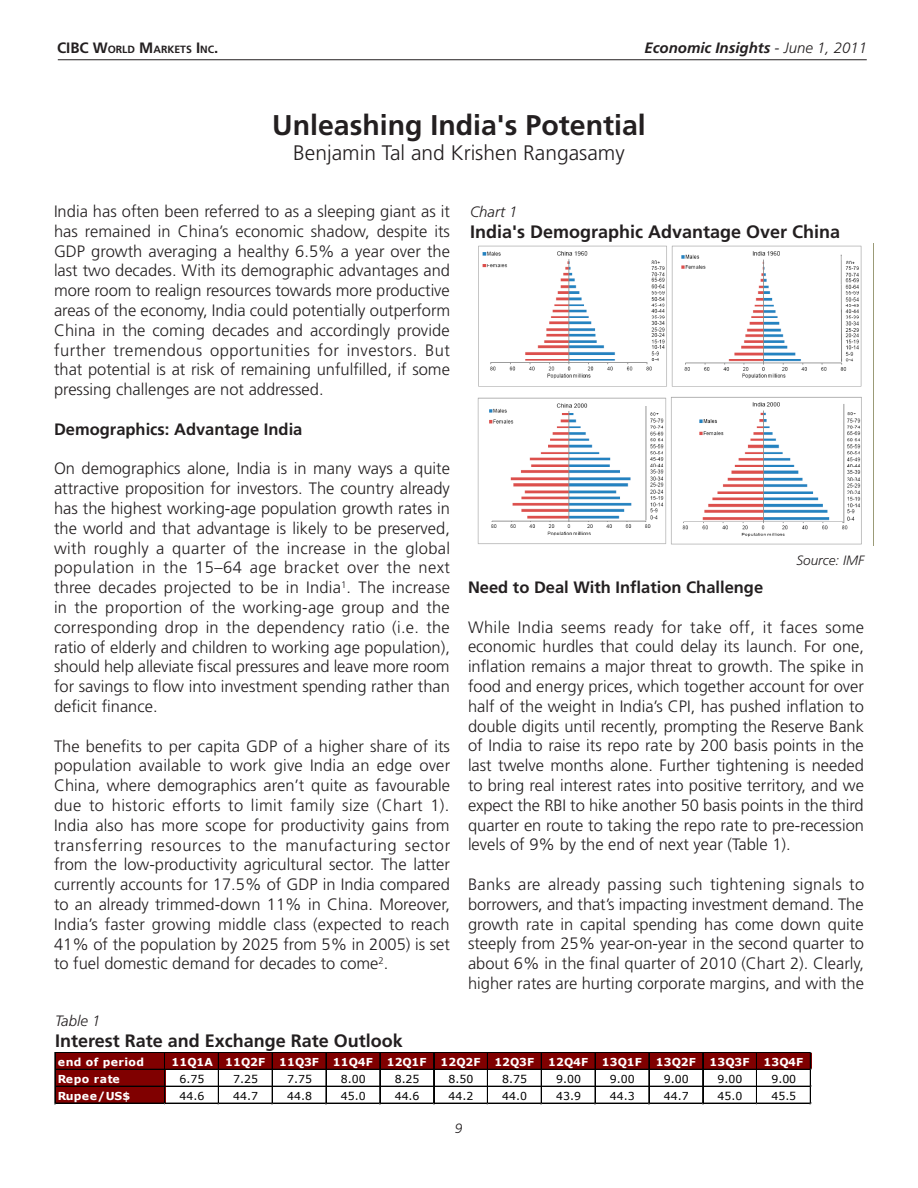
<style>
.page{position:relative;width:918px;height:1188px;background:#fff}
.page>*{position:absolute;margin:0;border:0;box-sizing:border-box;transform-origin:0 0}
.Author_format{font:700 28.5px "Frutiger LT Std";color:#231f20}
.Author_format-2{font:300 21px "Frutiger LT Std";color:#231f20}
.Chart_Title{font:700 18px "Frutiger LT Std";color:#231f20}
.Frutiger_Body_text{font:300 16.5px/19.8px "Frutiger LT Std";color:#231f20;text-align:justify}
.Frutiger_Body_text-2{font:700 16.5px "Frutiger LT Std";color:#231f20}
.t1{font:italic 700 15px "Frutiger LT Std";color:#231f20}
.Chart_number{font:italic 300 15px "Frutiger LT Std";color:#231f20}
.Body_Text_Bold{font:italic 300 13.5px "Frutiger LT Std";color:#231f20}
.t2{font:10.95px "Verdana";color:#000}
.t3{font:700 10.95px "Verdana";letter-spacing:.015em;color:#fff}
.t4{font:700 10.95px "Verdana";letter-spacing:.04em;color:#fff}
.t5{font:700 10.5px "Frutiger LT Std";color:#231f20}
.s1{font-size:15px}
.s2{font-weight:300}
</style>
<div class="page">
<hr style="left:58px;top:59px;width:809px;height:1px;background:#231f20">
<img style="left:477px;top:245px;width:385px;height:300px">
<div style="left:56px;top:1053px;width:755px;height:17px;background:#800000"></div>
<div style="left:56px;top:1069px;width:109px;height:35px;background:#800000"></div>
<hr style="left:56px;top:1052px;width:755px;height:1px;background:#000">
<hr style="left:56px;top:1069px;width:755px;height:1px;background:#000">
<hr style="left:56px;top:1086px;width:755px;height:1px;background:#000">
<hr style="left:55px;top:1052px;width:1px;height:52px;background:#000">
<hr style="left:164px;top:1053px;width:1px;height:51px;background:#000">
<hr style="left:218px;top:1053px;width:1px;height:51px;background:#000">
<hr style="left:272px;top:1053px;width:1px;height:51px;background:#000">
<hr style="left:326px;top:1053px;width:1px;height:51px;background:#000">
<hr style="left:379px;top:1053px;width:1px;height:51px;background:#000">
<hr style="left:380px;top:1053px;width:1px;height:51px;background:#000">
<hr style="left:433px;top:1053px;width:1px;height:51px;background:#000">
<hr style="left:434px;top:1053px;width:1px;height:51px;background:#000">
<hr style="left:487px;top:1053px;width:1px;height:51px;background:#000">
<hr style="left:541px;top:1053px;width:1px;height:51px;background:#000">
<hr style="left:595px;top:1053px;width:1px;height:51px;background:#000">
<hr style="left:649px;top:1053px;width:1px;height:51px;background:#000">
<hr style="left:702px;top:1053px;width:1px;height:51px;background:#000">
<hr style="left:703px;top:1053px;width:1px;height:51px;background:#000">
<hr style="left:756px;top:1053px;width:1px;height:51px;background:#000">
<hr style="left:56px;top:1103px;width:755px;height:1px;background:#000">
<hr style="left:810px;top:1053px;width:1px;height:51px;background:#000">
<p class="t5" style="left:57px;top:44px;width:163px"><span class="s1">CIBC W</span>orld <span class="s1">M</span>arkets <span class="s1">I</span>nc<span class="s1">.</span></p>
<p class="t1" style="left:645px;top:39px;width:224px">Economic Insights <span class="s2">- June 1, 2011</span></p>
<p class="Author_format" style="left:272px;top:108px;width:375px">Unleashing India's Potential</p>
<p class="Author_format-2" style="left:293px;top:141px;width:333px">Benjamin Tal and Krishen Rangasamy</p>
<p class="Frutiger_Body_text" style="left:54px;top:202px;width:398px">India has often been referred to as a sleeping giant as it has remained in China’s economic shadow, despite its GDP growth averaging a healthy 6.5% a year over the last two decades. With its demographic advantages and more room to realign resources towards more productive areas of the economy, India could potentially outperform China in the coming decades and accordingly provide further tremendous opportunities for investors. But that potential is at risk of remaining unfulfilled, if some pressing challenges are not addressed.</p>
<p class="Frutiger_Body_text-2" style="left:54px;top:419px;width:250px">Demographics: Advantage India</p>
<p class="Frutiger_Body_text" style="left:54px;top:459px;width:398px">On demographics alone, India is in many ways a quite attractive proposition for investors. The country already has the highest working-age population growth rates in the world and that advantage is likely to be preserved, with roughly a quarter of the increase in the global population in the 15–64 age bracket over the next three decades projected to be in India<sup>1</sup>. The increase in the proportion of the working-age group and the corresponding drop in the dependency ratio (i.e. the ratio of elderly and children to working age population), should help alleviate fiscal pressures and leave more room for savings to flow into investment spending rather than deficit finance.</p>
<p class="Frutiger_Body_text" style="left:54px;top:736px;width:398px">The benefits to per capita GDP of a higher share of its population available to work give India an edge over China, where demographics aren’t quite as favourable due to historic efforts to limit family size (Chart 1).<br>India also has more scope for productivity gains from transferring resources to the manufacturing sector from the low-productivity agricultural sector. The latter currently accounts for 17.5% of GDP in India compared to an already trimmed-down 11% in China. Moreover, India’s faster growing middle class (expected to reach 41% of the population by 2025 from 5% in 2005) is set to fuel domestic demand for decades to come<sup>2</sup>.</p>
<p class="Chart_number" style="left:470px;top:203px;width:49px">Chart 1</p>
<p class="Chart_Title" style="left:470px;top:222px;width:372px">India's Demographic Advantage Over China</p>
<p class="Body_Text_Bold" style="left:797px;top:552px;width:69px">Source: IMF</p>
<p class="Frutiger_Body_text-2" style="left:468px;top:578px;width:297px">Need to Deal With Inflation Challenge</p>
<p class="Frutiger_Body_text" style="left:468px;top:617px;width:398px">While India seems ready for take off, it faces some economic hurdles that could delay its launch. For one, inflation remains a major threat to growth. The spike in food and energy prices, which together account for over half of the weight in India’s CPI, has pushed inflation to double digits until recently, prompting the Reserve Bank of India to raise its repo rate by 200 basis points in the last twelve months alone. Further tightening is needed to bring real interest rates into positive territory, and we expect the RBI to hike another 50 basis points in the third quarter en route to taking the repo rate to pre-recession levels of 9% by the end of next year (Table 1).</p>
<p class="Frutiger_Body_text" style="left:468px;top:875px;width:398px">Banks are already passing such tightening signals to borrowers, and that’s impacting investment demand. The growth rate in capital spending has come down quite steeply from 25% year-on-year in the second quarter to about 6% in the final quarter of 2010 (Chart 2). Clearly, higher rates are hurting corporate margins, and with the</p>
<p class="Chart_number" style="left:55px;top:1012px;width:47px">Table 1</p>
<p class="Chart_Title" style="left:55px;top:1031px;width:349px">Interest Rate and Exchange Rate Outlook</p>
<p class="t4" style="left:58px;top:1055px;width:88px">end of period</p>
<p class="t3" style="left:171px;top:1055px;width:95px">11Q1A 11Q2F</p>
<p class="t3" style="left:279px;top:1055px;width:42px">11Q3F</p>
<p class="t3" style="left:333px;top:1055px;width:42px">11Q4F</p>
<p class="t3" style="left:387px;top:1055px;width:42px">12Q1F</p>
<p class="t3" style="left:441px;top:1055px;width:42px">12Q2F</p>
<p class="t3" style="left:494px;top:1055px;width:42px">12Q3F</p>
<p class="t3" style="left:548px;top:1055px;width:42px">12Q4F</p>
<p class="t3" style="left:602px;top:1055px;width:42px">13Q1F</p>
<p class="t3" style="left:656px;top:1055px;width:42px">13Q2F</p>
<p class="t3" style="left:710px;top:1055px;width:42px">13Q3F</p>
<p class="t3" style="left:763px;top:1055px;width:42px">13Q4F</p>
<p class="t4" style="left:58px;top:1072px;width:64px">Repo rate</p>
<p class="t2" style="left:179px;top:1072px;width:26px">6.75</p>
<p class="t2" style="left:233px;top:1072px;width:26px">7.25</p>
<p class="t2" style="left:287px;top:1072px;width:26px">7.75</p>
<p class="t2" style="left:341px;top:1072px;width:26px">8.00</p>
<p class="t2" style="left:395px;top:1072px;width:26px">8.25</p>
<p class="t2" style="left:449px;top:1072px;width:26px">8.50</p>
<p class="t2" style="left:502px;top:1072px;width:26px">8.75</p>
<p class="t2" style="left:556px;top:1072px;width:26px">9.00</p>
<p class="t2" style="left:610px;top:1072px;width:26px">9.00</p>
<p class="t2" style="left:664px;top:1072px;width:26px">9.00</p>
<p class="t2" style="left:718px;top:1072px;width:26px">9.00</p>
<p class="t2" style="left:771px;top:1072px;width:26px">9.00</p>
<p class="t3" style="left:58px;top:1089px;width:74px">Rupee/US$</p>
<p class="t2" style="left:179px;top:1089px;width:26px">44.6</p>
<p class="t2" style="left:233px;top:1089px;width:26px">44.7</p>
<p class="t2" style="left:287px;top:1089px;width:26px">44.8</p>
<p class="t2" style="left:341px;top:1089px;width:26px">45.0</p>
<p class="t2" style="left:395px;top:1089px;width:26px">44.6</p>
<p class="t2" style="left:449px;top:1089px;width:26px">44.2</p>
<p class="t2" style="left:502px;top:1089px;width:26px">44.0</p>
<p class="t2" style="left:556px;top:1089px;width:26px">43.9</p>
<p class="t2" style="left:610px;top:1089px;width:26px">44.3</p>
<p class="t2" style="left:664px;top:1089px;width:26px">44.7</p>
<p class="t2" style="left:718px;top:1089px;width:26px">45.0</p>
<p class="t2" style="left:771px;top:1089px;width:26px">45.5</p>
</div>
